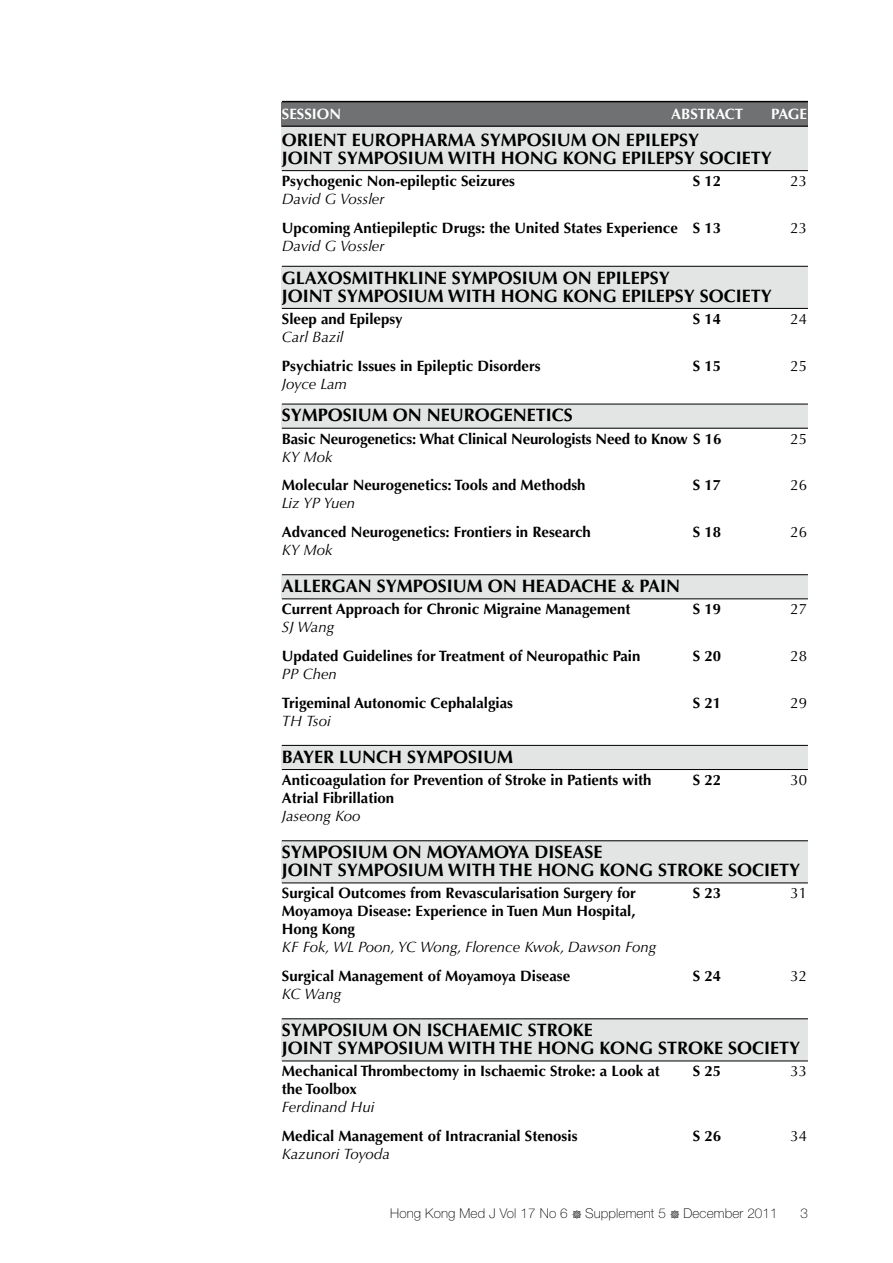
<style>
.page{position:relative;width:893px;height:1263px;background:#fff}
.page>*{position:absolute;margin:0;border:0;box-sizing:border-box;transform-origin:0 0}
.t1{font:700 18px/18px "Optima";color:#000}
.t2{font:700 15px/18px "Optima";color:#000}
.t3{font:italic 15px "Optima";color:#000}
.t4{font:15px "Optima";color:#000}
.t5{font:700 15px "Optima";color:#fff}
.t6{font:100 13.5px "Helvetica Neue";letter-spacing:.01em;color:#000}
.s1{font-family:"Type Embellishments One Let Plain";font-weight:400}
</style>
<div class="page">
<div style="left:282px;top:1019px;width:526px;height:42px;background:#e3e4e4"></div>
<div style="left:282px;top:745px;width:526px;height:24px;background:#e3e4e4"></div>
<div style="left:282px;top:575px;width:526px;height:24px;background:#e3e4e4"></div>
<div style="left:282px;top:404px;width:526px;height:24px;background:#e3e4e4"></div>
<div style="left:282px;top:266px;width:526px;height:42px;background:#e3e4e4"></div>
<div style="left:282px;top:841px;width:526px;height:42px;background:#e3e4e4"></div>
<div style="left:282px;top:126px;width:526px;height:45px;background:#e3e4e4"></div>
<div style="left:282px;top:102px;width:526px;height:24px;background:#707172"></div>
<hr style="left:282px;top:101px;width:526px;height:1px;background:#000">
<hr style="left:282px;top:126px;width:526px;height:1px;background:#000">
<hr style="left:282px;top:170px;width:526px;height:1px;background:#000">
<hr style="left:282px;top:266px;width:526px;height:1px;background:#000">
<hr style="left:282px;top:308px;width:526px;height:1px;background:#000">
<hr style="left:282px;top:404px;width:526px;height:1px;background:#000">
<hr style="left:282px;top:428px;width:526px;height:1px;background:#000">
<hr style="left:282px;top:574px;width:526px;height:1px;background:#000">
<hr style="left:282px;top:598px;width:526px;height:1px;background:#000">
<hr style="left:282px;top:745px;width:526px;height:1px;background:#000">
<hr style="left:282px;top:769px;width:526px;height:1px;background:#000">
<hr style="left:282px;top:840px;width:526px;height:1px;background:#000">
<hr style="left:282px;top:882px;width:526px;height:1px;background:#000">
<hr style="left:282px;top:1018px;width:526px;height:1px;background:#000">
<hr style="left:282px;top:1060px;width:526px;height:1px;background:#000">
<p class="t5" style="left:282px;top:106px;width:61px">SESSION</p>
<p class="t5" style="left:671px;top:106px;width:73px">ABSTRACT</p>
<p class="t5" style="left:771px;top:106px;width:37px">PAGE</p>
<p class="t1" style="left:282px;top:131px;width:491px">ORIENT EUROPHARMA SYMPOSIUM ON EPILEPSY<br>JOINT SYMPOSIUM WITH HONG KONG EPILEPSY SOCIETY</p>
<p class="t2" style="left:282px;top:172px;width:235px">Psychogenic Non-epileptic Seizures</p>
<p class="t2" style="left:693px;top:172px;width:30px">S 12</p>
<p class="t4" style="left:790px;top:172px;width:18px">23</p>
<p class="t3" style="left:282px;top:190px;width:104px">David G Vossler</p>
<p class="t2" style="left:282px;top:219px;width:441px">Upcoming Antiepileptic Drugs: the United States Experience S 13</p>
<p class="t4" style="left:790px;top:219px;width:18px">23</p>
<p class="t3" style="left:282px;top:237px;width:104px">David G Vossler</p>
<p class="t1" style="left:282px;top:269px;width:491px">GLAXOSMITHKLINE SYMPOSIUM ON EPILEPSY<br>JOINT SYMPOSIUM WITH HONG KONG EPILEPSY SOCIETY</p>
<p class="t2" style="left:282px;top:310px;width:122px">Sleep and Epilepsy</p>
<p class="t2" style="left:693px;top:310px;width:30px">S 14</p>
<p class="t4" style="left:790px;top:310px;width:18px">24</p>
<p class="t3" style="left:282px;top:328px;width:63px">Carl Bazil</p>
<p class="t2" style="left:282px;top:357px;width:260px">Psychiatric Issues in Epileptic Disorders</p>
<p class="t2" style="left:693px;top:357px;width:30px">S 15</p>
<p class="t4" style="left:790px;top:357px;width:18px">25</p>
<p class="t3" style="left:282px;top:375px;width:67px">Joyce Lam</p>
<p class="t1" style="left:282px;top:407px;width:293px">SYMPOSIUM ON NEUROGENETICS</p>
<p class="t2" style="left:282px;top:430px;width:441px">Basic Neurogenetics: What Clinical Neurologists Need to Know S 16</p>
<p class="t4" style="left:790px;top:430px;width:18px">25</p>
<p class="t3" style="left:282px;top:448px;width:52px">KY Mok</p>
<p class="t2" style="left:282px;top:476px;width:305px">Molecular Neurogenetics: Tools and Methodsh</p>
<p class="t2" style="left:693px;top:476px;width:30px">S 17</p>
<p class="t4" style="left:790px;top:476px;width:18px">26</p>
<p class="t3" style="left:282px;top:494px;width:75px">Liz YP Yuen</p>
<p class="t2" style="left:282px;top:523px;width:311px">Advanced Neurogenetics: Frontiers in Research</p>
<p class="t2" style="left:693px;top:523px;width:30px">S 18</p>
<p class="t4" style="left:790px;top:523px;width:18px">26</p>
<p class="t3" style="left:282px;top:541px;width:52px">KY Mok</p>
<p class="t1" style="left:282px;top:577px;width:400px">ALLERGAN SYMPOSIUM ON HEADACHE &amp; PAIN</p>
<p class="t2" style="left:282px;top:600px;width:350px">Current Approach for Chronic Migraine Management</p>
<p class="t2" style="left:693px;top:600px;width:30px">S 19</p>
<p class="t4" style="left:790px;top:601px;width:18px">27</p>
<p class="t3" style="left:282px;top:618px;width:54px">SJ Wang</p>
<p class="t2" style="left:282px;top:647px;width:360px">Updated Guidelines for Treatment of Neuropathic Pain</p>
<p class="t2" style="left:693px;top:647px;width:30px">S 20</p>
<p class="t4" style="left:790px;top:647px;width:18px">28</p>
<p class="t3" style="left:282px;top:665px;width:57px">PP Chen</p>
<p class="t2" style="left:282px;top:694px;width:233px">Trigeminal Autonomic Cephalalgias</p>
<p class="t2" style="left:693px;top:694px;width:30px">S 21</p>
<p class="t4" style="left:790px;top:694px;width:18px">29</p>
<p class="t3" style="left:282px;top:712px;width:50px">TH Tsoi</p>
<p class="t1" style="left:282px;top:748px;width:233px">BAYER LUNCH SYMPOSIUM</p>
<p class="t2" style="left:282px;top:771px;width:371px">Anticoagulation for Prevention of Stroke in Patients with</p>
<p class="t2" style="left:693px;top:771px;width:30px">S 22</p>
<p class="t4" style="left:790px;top:771px;width:18px">30</p>
<p class="t2" style="left:282px;top:789px;width:114px">Atrial Fibrillation</p>
<p class="t3" style="left:282px;top:807px;width:80px">Jaseong Koo</p>
<p class="t1" style="left:282px;top:843px;width:520px">SYMPOSIUM ON MOYAMOYA DISEASE<br>JOINT SYMPOSIUM WITH THE HONG KONG STROKE SOCIETY</p>
<p class="t2" style="left:282px;top:884px;width:356px">Surgical Outcomes from Revascularisation Surgery for</p>
<p class="t2" style="left:693px;top:884px;width:30px">S 23</p>
<p class="t4" style="left:790px;top:885px;width:18px">31</p>
<p class="t2" style="left:282px;top:902px;width:355px">Moyamoya Disease: Experience in Tuen Mun Hospital,<br>Hong Kong</p>
<p class="t3" style="left:282px;top:938px;width:376px">KF Fok, WL Poon, YC Wong, Florence Kwok, Dawson Fong</p>
<p class="t2" style="left:282px;top:967px;width:290px">Surgical Management of Moyamoya Disease</p>
<p class="t2" style="left:693px;top:967px;width:30px">S 24</p>
<p class="t4" style="left:790px;top:967px;width:18px">32</p>
<p class="t3" style="left:282px;top:985px;width:61px">KC Wang</p>
<p class="t1" style="left:282px;top:1021px;width:520px">SYMPOSIUM ON ISCHAEMIC STROKE<br>JOINT SYMPOSIUM WITH THE HONG KONG STROKE SOCIETY</p>
<p class="t2" style="left:282px;top:1062px;width:379px">Mechanical Thrombectomy in Ischaemic Stroke: a Look at</p>
<p class="t2" style="left:693px;top:1062px;width:30px">S 25</p>
<p class="t4" style="left:790px;top:1063px;width:18px">33</p>
<p class="t2" style="left:282px;top:1080px;width:77px">the Toolbox</p>
<p class="t3" style="left:282px;top:1098px;width:94px">Ferdinand Hui</p>
<p class="t2" style="left:282px;top:1127px;width:297px">Medical Management of Intracranial Stenosis</p>
<p class="t2" style="left:693px;top:1127px;width:30px">S 26</p>
<p class="t4" style="left:790px;top:1127px;width:18px">34</p>
<p class="t3" style="left:282px;top:1145px;width:110px">Kazunori Toyoda</p>
<p class="t6" style="left:390px;top:1206px;width:389px">Hong Kong Med J Vol 17 No 6 <span class="s1">#</span> Supplement 5 <span class="s1">#</span> December 2011</p>
<p class="t6" style="left:800px;top:1206px;width:9px">3</p>
</div>
